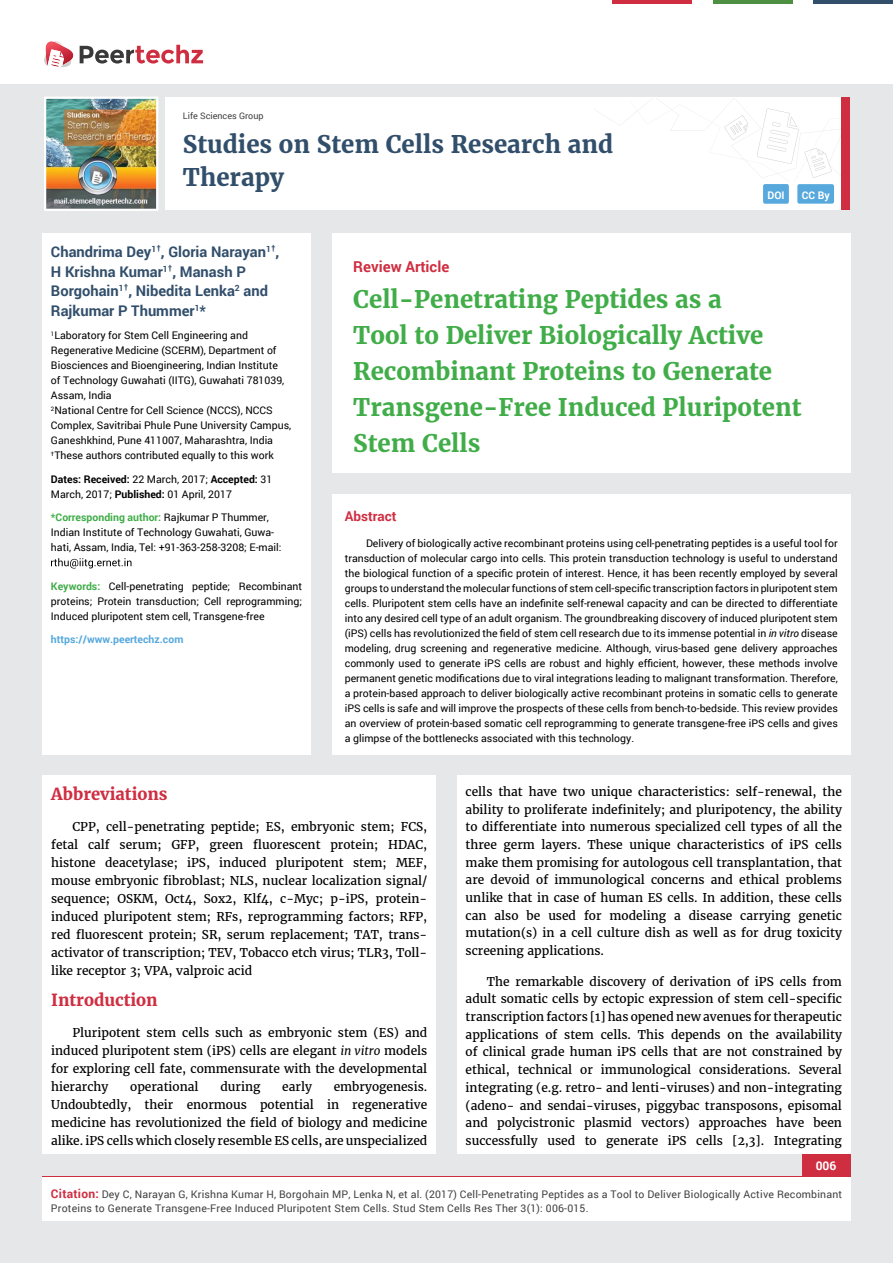
<style>
.page{position:relative;width:893px;height:1263px;background:#e6e7e8}
.page>*{position:absolute;margin:0;border:0;box-sizing:border-box;transform-origin:0 0}
.t1{font:700 24px/36px "Merriweather";color:#41ad49}
.t2{font:700 24px/33px "Merriweather";color:#314e6b}
.t3{font:700 16.5px "Merriweather";color:#cf2e41}
.t4{font:700 15px "Roboto";color:#cf2e41}
.t5{font:700 14.7px/19.5px "Roboto";color:#314e6b}
.t6{font:700 13.5px "Roboto";color:#cf2e41}
.t7{font:12px/17.7px "Merriweather";color:#000;text-align:justify}
.t8{font:700 12px "Roboto";color:#fff}
.t9{font:10.5px/15px "Roboto";color:#000}
.t10{font:10.5px/13.5px "Roboto";letter-spacing:.02em;color:#414042}
.t11{font:700 10.5px "Roboto";color:#56a8dd}
.t12{font:700 10.5px "Roboto";color:#fff}
.t13{font:9px "Roboto";color:#414042}
.s1{font-weight:700}
.s2{font-weight:700;color:#41ad49}
.s3{font-style:italic}
.s4{font-weight:700;font-size:12px;color:#cf2e41}
</style>
<div class="page">
<div style="left:165px;top:98px;width:684px;height:112px;background:#fff"></div>
<svg style="left:596px;top:99px;width:245px;height:79px"></svg>
<div style="left:841px;top:98px;width:8px;height:112px;background:#cf2e41"></div>
<img style="left:44px;top:97px;width:114px;height:114px">
<div style="left:0;top:0;width:893px;height:83px;background:#fff"></div>
<svg style="left:44px;top:41px;width:159px;height:27px"></svg>
<div style="left:763px;top:184px;width:26px;height:20px;background:#56a8dd;border-radius:2px"></div>
<div style="left:797px;top:184px;width:37px;height:20px;background:#56a8dd;border-radius:2px"></div>
<hr style="left:713px;top:0;width:79px;height:3px;background:#4d9041">
<hr style="left:612px;top:0;width:80px;height:3px;background:#cf2e41">
<hr style="left:813px;top:0;width:80px;height:3px;background:#314e6b">
<div style="left:802px;top:1154px;width:48px;height:46px;background:#cf2e41"></div>
<div style="left:42px;top:1177px;width:809px;height:43px;background:#fff"></div>
<div style="left:332px;top:494px;width:518px;height:260px;background:#fff"></div>
<div style="left:332px;top:233px;width:518px;height:240px;background:#fff"></div>
<div style="left:42px;top:233px;width:269px;height:521px;background:#fff"></div>
<svg style="left:51px;top:558px;width:81px;height:11px"></svg>
<div style="left:43px;top:776px;width:393px;height:378px;background:#fff"></div>
<div style="left:457px;top:776px;width:393px;height:378px;background:#fff"></div>
<p class="t13" style="left:183px;top:110px;width:82px">Life Sciences Group</p>
<h1 class="t2" style="left:183px;top:128px;width:432px">Studies on Stem Cells Research and<br>Therapy</h1>
<p class="t12" style="left:767px;top:188px;width:19px">DOI</p>
<p class="t12" style="left:802px;top:188px;width:29px">CC By</p>
<h3 class="t5" style="left:51px;top:242px;width:230px">Chandrima Dey<sup>1</sup><sup>†</sup>, Gloria Narayan<sup>1</sup><sup>†</sup>,<br>H Krishna Kumar<sup>1</sup><sup>†</sup>, Manash P<br>Borgohain<sup>1</sup><sup>†</sup>, Nibedita Lenka<sup>2</sup> and<br>Rajkumar P Thummer<sup>1</sup>*</h3>
<p class="t9" style="left:51px;top:328px;width:242px"><sup>1</sup>Laboratory for Stem Cell Engineering and Regenerative Medicine (SCERM), Department of Biosciences and Bioengineering, Indian Institute<br>of Technology Guwahati (IITG), Guwahati 781039, Assam, India<br><sup>2</sup>National Centre for Cell Science (NCCS), NCCS Complex, Savitribai Phule Pune University Campus, Ganeshkhind, Pune 411007, Maharashtra, India <sup>†</sup>These authors contributed equally to this work</p>
<p class="t9" style="left:51px;top:471px;width:223px"><span class="s1">Dates: Received:</span> 22 March, 2017; <span class="s1">Accepted:</span> 31<br>March, 2017; <span class="s1">Published:</span> 01 April, 2017</p>
<p class="t9" style="left:51px;top:510px;width:232px"><span class="s2">*Corresponding author:</span> Rajkumar P Thummer,<br>Indian Institute of Technology Guwahati, Guwa&shy;hati, Assam, India, Tel: +91-363-258-3208; E-mail:</p>
<p class="t9" style="left:51px;top:578px;width:253px;text-align:justify"><span class="s2">Keywords:</span> Cell-penetrating peptide; Recombinant proteins; Protein transduction; Cell reprogramming; Induced pluripotent stem cell, Transgene-free</p>
<p class="t11" style="left:51px;top:632px;width:134px">https://www.peertechz.com</p>
<h3 class="t4" style="left:353px;top:256px;width:98px">Review Article</h3>
<h1 class="t1" style="left:353px;top:281px;width:450px">Cell-Penetrating Peptides as a<br>Tool to Deliver Biologically Active<br>Recombinant Proteins to Generate<br>Transgene-Free Induced Pluripotent<br>Stem Cells</h1>
<p class="t6" style="left:345px;top:507px;width:53px">Abstract</p>
<p class="t9" style="left:345px;top:535px;width:494px;text-align:justify;text-indent:21px">Delivery of biologically active recombinant proteins using cell-penetrating peptides is a useful tool for transduction of molecular cargo into cells. This protein transduction technology is useful to understand the biological function of a specific protein of interest. Hence, it has been recently employed by several groups to understand the molecular functions of stem cell-specific transcription factors in pluripotent stem cells. Pluripotent stem cells have an indefinite self-renewal capacity and can be directed to differentiate into any desired cell type of an adult organism. The groundbreaking discovery of induced pluripotent stem (iPS) cells has revolutionized the field of stem cell research due to its immense potential in <span class="s3">in vitro</span> disease modeling, drug screening and regenerative medicine. Although, virus-based gene delivery approaches commonly used to generate iPS cells are robust and highly efficient, however, these methods involve permanent genetic modifications due to viral integrations leading to malignant transformation. Therefore, a protein-based approach to deliver biologically active recombinant proteins in somatic cells to generate iPS cells is safe and will improve the prospects of these cells from bench-to-bedside. This review provides an overview of protein-based somatic cell reprogramming to generate transgene-free iPS cells and gives a glimpse of the bottlenecks associated with this technology.</p>
<h2 class="t3" style="left:51px;top:784px;width:118px">Abbreviations</h2>
<p class="t7" style="left:51px;top:818px;width:378px;text-indent:21px">CPP, cell-penetrating peptide; ES, embryonic stem; FCS, fetal calf serum; GFP, green fluorescent protein; HDAC, histone deacetylase; iPS, induced pluripotent stem; MEF, mouse embryonic fibroblast; NLS, nuclear localization signal/ sequence; OSKM, Oct4, Sox2, Klf4, c-Myc; p-iPS, protein&shy;induced pluripotent stem; RFs, reprogramming factors; RFP, red fluorescent protein; SR, serum replacement; TAT, trans&shy;activator of transcription; TEV, Tobacco etch virus; TLR3, Toll&shy;like receptor 3; VPA, valproic acid</p>
<h2 class="t3" style="left:51px;top:990px;width:108px">Introduction</h2>
<p class="t7" style="left:51px;top:1023px;width:378px;text-indent:21px">Pluripotent stem cells such as embryonic stem (ES) and induced pluripotent stem (iPS) cells are elegant <span class="s3">in vitro</span> models for exploring cell fate, commensurate with the developmental hierarchy</p>
<p class="t7" style="left:51px;top:1077px;width:378px;text-indent:283px">embryogenesis.<br>Undoubtedly, their enormous potential in regenerative medicine has revolutionized the field of biology and medicine alike. iPS cells which closely resemble ES cells, are unspecialized</p>
<p class="t7" style="left:130px;top:1077px;width:70px">operational</p>
<p class="t7" style="left:220px;top:1077px;width:42px">during</p>
<p class="t7" style="left:282px;top:1077px;width:31px">early</p>
<p class="t7" style="left:466px;top:783px;width:378px">cells that have two unique characteristics: self-renewal, the ability to proliferate indefinitely; and pluripotency, the ability to differentiate into numerous specialized cell types of all the three germ layers. These unique characteristics of iPS cells make them promising for autologous cell transplantation, that are devoid of immunological concerns and ethical problems unlike that in case of human ES cells. In addition, these cells can also be used for modeling a disease carrying genetic mutation(s) in a cell culture dish as well as for drug toxicity screening applications.</p>
<p class="t7" style="left:466px;top:973px;width:378px;text-indent:21px">The remarkable discovery of derivation of iPS cells from adult somatic cells by ectopic expression of stem cell-specific transcription factors [1] has opened new avenues for therapeutic applications of stem cells. This depends on the availability of clinical grade human iPS cells that are not constrained by ethical, technical or immunological considerations. Several integrating (e.g. retro- and lenti-viruses) and non-integrating (adeno- and sendai-viruses, piggybac transposons, episomal and polycistronic plasmid vectors) approaches have been successfully used to generate iPS cells [2,3]. Integrating</p>
<p class="t8" style="left:816px;top:1158px;width:22px">006</p>
<p class="t10" style="left:51px;top:1188px;width:793px"><span class="s4">Citation:</span> Dey C, Narayan G, Krishna Kumar H, Borgohain MP, Lenka N, et al. (2017) Cell-Penetrating Peptides as a Tool to Deliver Biologically Active Recombinant<br>Proteins to Generate Transgene-Free Induced Pluripotent Stem Cells. Stud Stem Cells Res Ther 3(1): 006-015.</p>
</div>
